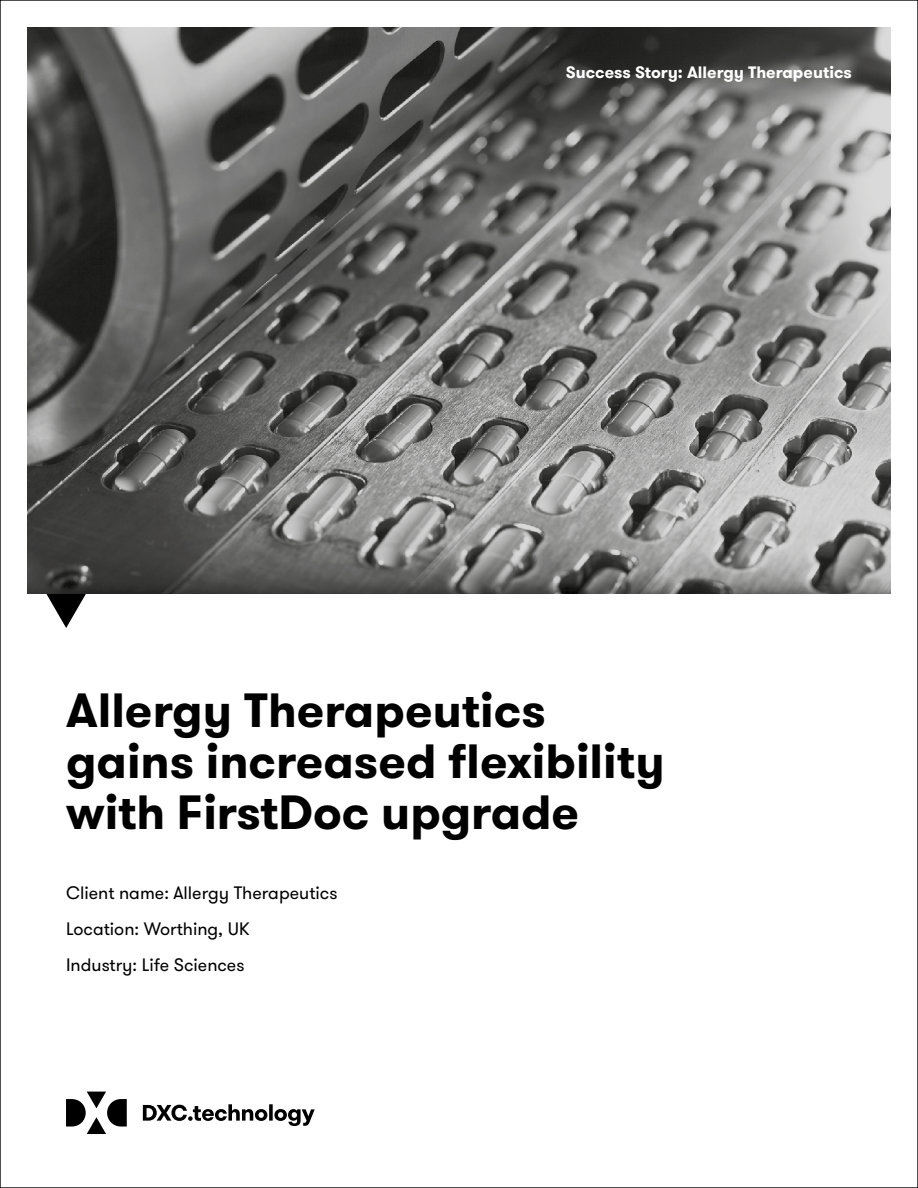
<style>
.page{position:relative;width:918px;height:1188px;background:#fff}
.page>*{position:absolute;margin:0;border:0;box-sizing:border-box;transform-origin:0 0}
.t1{font:700 48px/51px "GT Walsheim Pro";color:#000}
.t2{font:18px/36px "GT Walsheim Pro";color:#000}
.t3{font:700 16.5px "GT Walsheim Pro";color:#fff}
</style>
<div class="page">
<img style="left:27px;top:27px;width:864px;height:567px">
<svg style="left:66px;top:1092px;width:249px;height:42px"></svg>
<svg style="left:46px;top:594px;width:40px;height:34px"></svg>
<p class="t3" style="left:566px;top:61px;width:287px">Success Story: Allergy Therapeutics</p>
<h1 class="t1" style="left:66px;top:685px;width:600px">Allergy Therapeutics gains increased flexibility with FirstDoc upgrade</h1>
<p class="t2" style="left:66px;top:875px;width:273px">Client name: Allergy Therapeutics<br>Location: Worthing, UK<br>Industry: Life Sciences</p>
</div>
